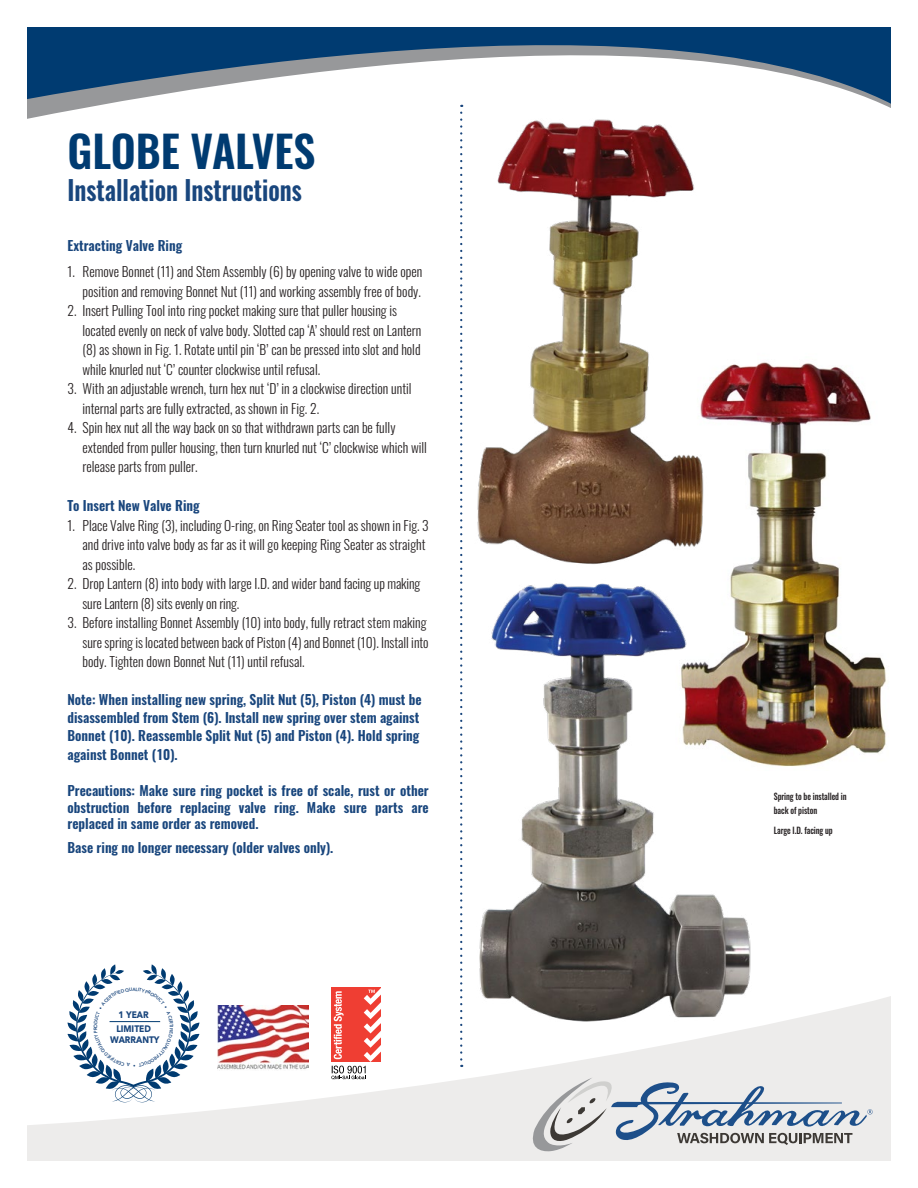
<style>
.page{position:relative;width:918px;height:1188px;background:#fff}
.page>*{position:absolute;margin:0;border:0;box-sizing:border-box;transform-origin:0 0}
.t1{font:600 43.5px "Oswald";color:#003b71}
.t2{font:600 27px "Oswald";color:#19467d;scale:.9 1}
.t3{font:300 13.5px/19.5px "Oswald";color:#272223}
.t4{font:600 13.5px/18px "Oswald";color:#19467d}
.t5{font:700 9.45px/13.6px "Avenir Next";color:#19467d;scale:.9 1}
.t6{font:500 9px/13.5px "Oswald";letter-spacing:-.01em;color:#272223;scale:.9 1}
.t7{font:600 4.8px "Avenir Next";color:#19467d;scale:.95 1}
</style>
<div class="page">
<svg style="left:27px;top:987px;width:864px;height:174px;fill:#edeceb"></svg>
<svg style="left:27px;top:27px;width:864px;height:92px"></svg>
<svg style="left:529px;top:1065px;width:344px;height:87px"></svg>
<img style="left:744px;top:362px;width:143px;height:405px">
<img style="left:217px;top:1005px;width:91px;height:65px">
<svg style="left:331px;top:988px;width:50px;height:91px"></svg>
<img style="left:458px;top:82px;width:286px;height:460px">
<img style="left:442px;top:542px;width:319px;height:520px">
<svg style="left:460px;top:113px;width:2px;height:954px"></svg>
<svg style="left:68px;top:964px;width:131px;height:139px"></svg>
<h1 class="t1" style="left:68px;top:112px;width:249px">GLOBE VALVES</h1>
<h2 class="t2" style="left:68px;top:166px;width:262px">Installation Instructions</h2>
<p class="t4" style="left:68px;top:237px;width:116px">Extracting Valve Ring</p>
<p class="t3" style="left:68px;top:261px;width:356px;text-align:right">1. Remove Bonnet (11) and Stem Assembly (6) by opening valve to wide open position and removing Bonnet Nut (11) and working assembly free of body.</p>
<p class="t3" style="left:82px;top:300px;width:341px;text-indent:-15px">2. Insert Pulling Tool into ring pocket making sure that puller housing is located evenly on neck of valve body. Slotted cap ‘A’ should rest on Lantern (8) as shown in Fig. 1. Rotate until pin ‘B’ can be pressed into slot and hold while knurled nut ‘C’ counter clockwise until refusal.</p>
<p class="t3" style="left:82px;top:378px;width:331px;text-indent:-15px">3. With an adjustable wrench, turn hex nut ‘D’ in a clockwise direction until internal parts are fully extracted, as shown in Fig. 2.</p>
<p class="t3" style="left:82px;top:417px;width:346px;text-indent:-15px">4. Spin hex nut all the way back on so that withdrawn parts can be fully extended from puller housing, then turn knurled nut ‘C’ clockwise which will release parts from puller.</p>
<p class="t4" style="left:68px;top:497px;width:134px">To Insert New Valve Ring</p>
<p class="t3" style="left:82px;top:514px;width:348px;text-indent:-15px">1. Place Valve Ring (3), including O-ring, on Ring Seater tool as shown in Fig. 3 and drive into valve body as far as it will go keeping Ring Seater as straight as possible.</p>
<p class="t3" style="left:82px;top:573px;width:339px;text-indent:-15px">2. Drop Lantern (8) into body with large I.D. and wider band facing up making sure Lantern (8) sits evenly on ring.</p>
<p class="t3" style="left:82px;top:612px;width:348px;text-indent:-15px">3. Before installing Bonnet Assembly (10) into body, fully retract stem making sure spring is located between back of Piston (4) and Bonnet (10). Install into body. Tighten down Bonnet Nut (11) until refusal.</p>
<p class="t4" style="left:68px;top:691px;width:356px">Note: When installing new spring, Split Nut (5), Piston (4) must be disassembled from Stem (6). Install new spring over stem against<br>Bonnet (10). Reassemble Split Nut (5) and Piston (4). Hold spring</p>
<p class="t4" style="left:68px;top:746px;width:112px">against Bonnet (10).</p>
<p class="t4" style="left:68px;top:783px;width:363px;line-height:16.5px;text-align:justify">Precautions: Make sure ring pocket is free of scale, rust or other obstruction before replacing valve ring. Make sure parts are replaced in same order as removed.</p>
<p class="t4" style="left:68px;top:838px;width:267px">Base ring no longer necessary (older valves only).</p>
<p class="t5" style="left:116px;top:1008px;width:40px">1 YEAR<br>LIMITED</p>
<p class="t5" style="left:110px;top:1033px;width:57px">WARRANTY</p>
<p class="t7" style="left:176px;top:1026px;width:3px;rotate:90deg">I</p>
<p class="t6" style="left:774px;top:789px;width:82px">Spring to be installed in back of piston</p>
<p class="t6" style="left:774px;top:823px;width:67px">Large I.D. facing up</p>
</div>
